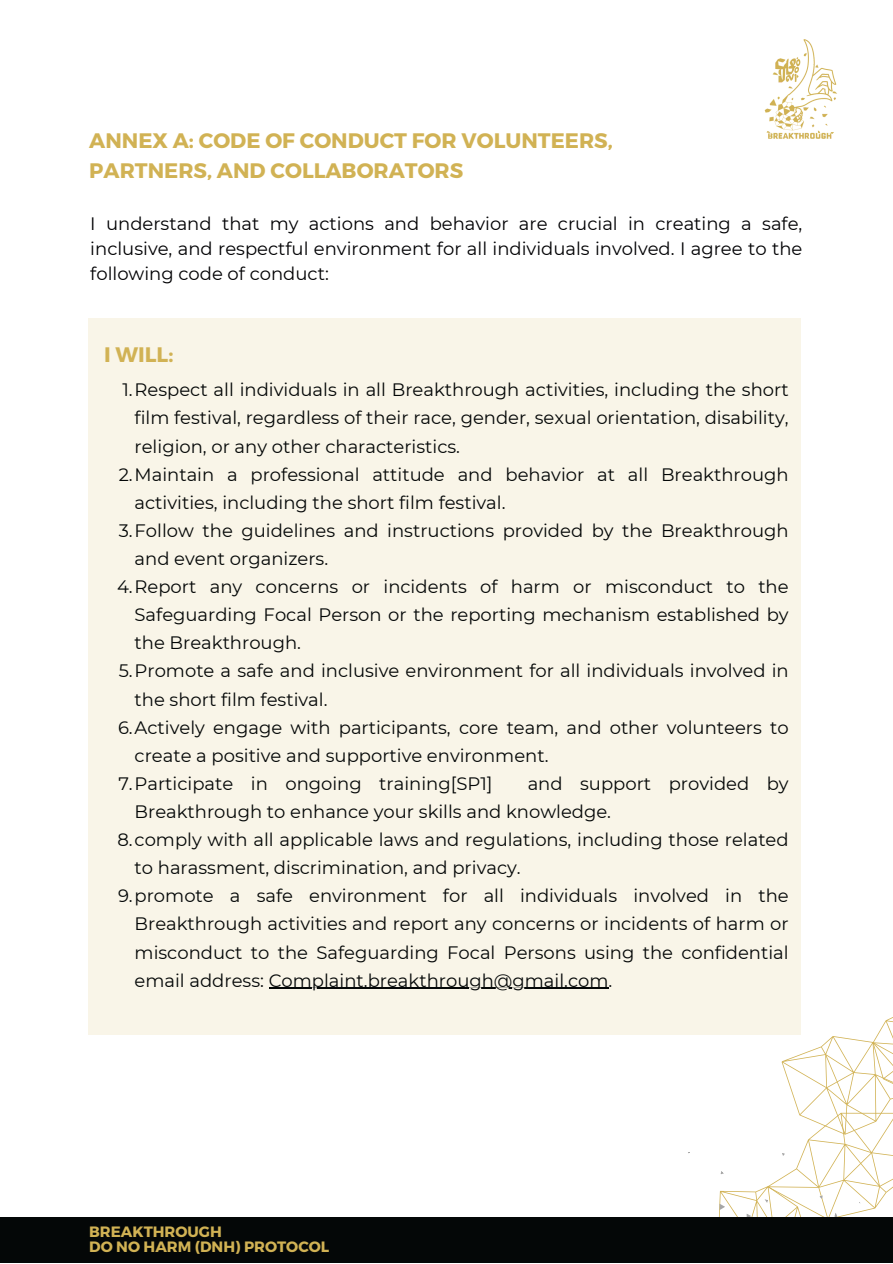
<style>
.page{position:relative;width:893px;height:1264px;background:#fff}
.page>*{position:absolute;margin:0;border:0;box-sizing:border-box;transform-origin:0 0}
.t1{font:700 21px/29.2px "Montserrat";color:#d1b254}
.t2{font:18px/28px "Montserrat";color:#040707}
.t3{font:18px/24.8px "Montserrat";color:#000103;text-align:justify}
.t4{font:700 15px "Montserrat";color:#d1b254}
</style>
<div class="page">
<img style="left:764px;top:39px;width:73px;height:100px">
<div style="left:88px;top:318px;width:712px;height:716px;background:#f9f5e8"></div>
<hr style="left:269px;top:987px;width:339px;height:1px;background:#040707">
<svg style="left:687px;top:987px;width:205px;height:229px"></svg>
<div style="left:0;top:1216px;width:892px;height:46px;background:#040707"></div>
<p class="t1" style="left:89px;top:125px;width:525px">ANNEX A: CODE OF CONDUCT FOR VOLUNTEERS,<br>PARTNERS, AND COLLABORATORS</p>
<p class="t3" style="left:90px;top:211px;width:713px">I understand that my actions and behavior are crucial in creating a safe, inclusive, and respectful environment for all individuals involved. I agree to the following code of conduct:</p>
<p class="t1" style="left:104px;top:338px;width:71px">I WILL:</p>
<p class="t2" style="left:135px;top:376px;width:655px;text-align:justify;text-indent:-12px">1.Respect all individuals in all Breakthrough activities, including the short film festival, regardless of their race, gender, sexual orientation, disability, religion, or any other characteristics.</p>
<p class="t2" style="left:135px;top:460px;width:655px;text-indent:-16px">2.Maintain a professional attitude and behavior at all Breakthrough activities, including the short film festival.</p>
<p class="t2" style="left:135px;top:516px;width:655px;text-indent:-16px">3.Follow the guidelines and instructions provided by the Breakthrough and event organizers.</p>
<p class="t2" style="left:135px;top:572px;width:655px;text-align:justify;text-indent:-17px">4.Report any concerns or incidents of harm or misconduct to the Safeguarding Focal Person or the reporting mechanism established by the Breakthrough.</p>
<p class="t2" style="left:135px;top:657px;width:655px;text-indent:-16px">5.Promote a safe and inclusive environment for all individuals involved in the short film festival.</p>
<p class="t2" style="left:135px;top:713px;width:655px;text-indent:-17px">6.Actively engage with participants, core team, and other volunteers to create a positive and supportive environment.</p>
<p class="t2" style="left:118px;top:769px;width:376px">7.Participate in ongoing training[SP1]</p>
<p class="t2" style="left:135px;top:769px;width:655px;text-indent:393px">and support provided by<br>Breakthrough to enhance your skills and knowledge.</p>
<p class="t2" style="left:135px;top:825px;width:655px;text-indent:-17px">8.comply with all applicable laws and regulations, including those related to harassment, discrimination, and privacy.</p>
<p class="t2" style="left:135px;top:881px;width:655px;text-align:justify;text-indent:-17px">9.promote a safe environment for all individuals involved in the Breakthrough activities and report any concerns or incidents of harm or misconduct to the Safeguarding Focal Persons using the confidential email address: Complaint.breakthrough@gmail.com.</p>
<p class="t4" style="left:89px;top:1222px;width:134px">BREAKTHROUGH</p>
<p class="t4" style="left:89px;top:1236px;width:241px">DO NO HARM (DNH) PROTOCOL</p>
</div>
